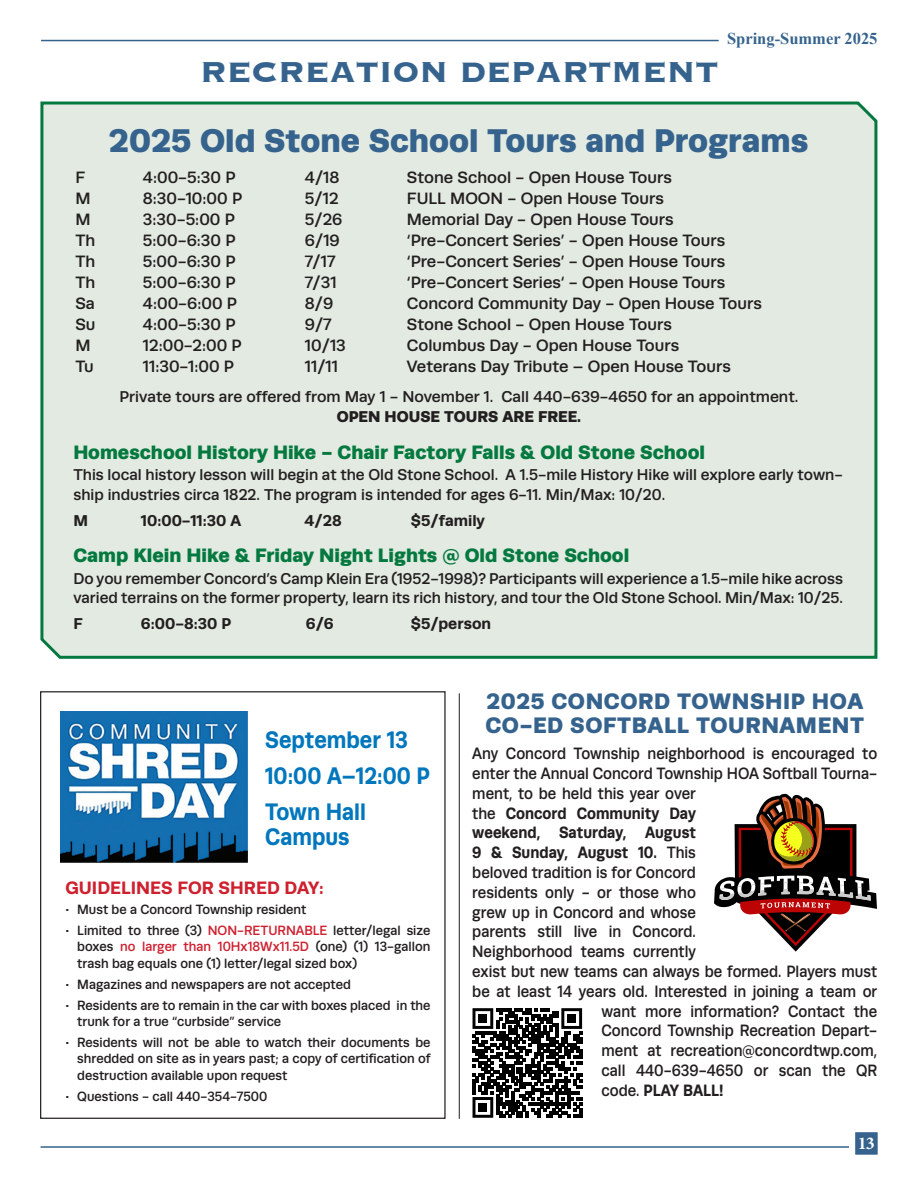
<style>
.page{position:relative;width:918px;height:1188px;background:#fff}
.page>*{position:absolute;margin:0;border:0;box-sizing:border-box;transform-origin:0 0}
.t1{font:700 37.5px "Copperplate";letter-spacing:-.01em;color:#35638d}
._13_pt_Runda_Black_Subhead{font:900 33px "Runda";color:#35638d}
._13_pt_Runda_Black_Subhead-2{font:700 24px "Runda";color:#0077bd;scale:.9 1}
._13_pt_Runda_Black_Subhead-3{font:900 22.5px "Runda";letter-spacing:.025em;color:#35638d}
._13_pt_Runda_Black_Subhead-4{font:900 19.5px "Runda";color:#04793f}
._13_pt_Runda_Black_Subhead-5{font:700 18px "Runda";color:#cf202f}
.t2{font:700 18px "Minion Pro";color:#fff}
.Times_New_Roman_body{font:500 16.5px "Runda";color:#231f20}
.Times_New_Roman_body-2{font:500 16.5px "Runda";color:#231f20;scale:.9 1}
.Times_New_Roman_body-3{font:700 16.5px "Runda";color:#231f20;scale:.9 1}
.t3{font:700 16.5px "Times New Roman";color:#35638d}
.Times_New_Roman_body-4{font:500 15.75px/19.5px "Runda";color:#231f20}
.Times_New_Roman_body-5{font:700 15.75px "Runda";color:#231f20}
.Times_New_Roman_body-6{font:900 15.75px "Runda";color:#231f20}
.Times_New_Roman_body-7{font:500 13.5px/16.5px "Runda";color:#231f20;text-align:justify;scale:.95 1}
.s1{color:#cf202f}
.s2{font-weight:500}
</style>
<div class="page">
<hr style="left:459px;top:693px;width:1px;height:426px;background:#231f20">
<hr style="left:41px;top:40px;width:678px;height:1px;background:#35638d">
<hr style="left:41px;top:1146px;width:808px;height:2px;background:#35638d">
<div style="left:852px;top:1129px;width:29px;height:29px;background:#35638d;border:3px solid #fff"></div>
<div style="left:40px;top:101px;width:838px;height:558px;background:#e2eae1"></div>
<img style="left:61px;top:712px;width:187px;height:151px">
<svg style="left:714px;top:793px;width:163px;height:159px"></svg>
<svg style="left:473px;top:1008px;width:109px;height:110px"></svg>
<div style="left:478px;top:1014px;width:9px;height:9px;background:#000"></div>
<div style="left:567px;top:1014px;width:9px;height:9px;background:#000"></div>
<div style="left:478px;top:1103px;width:9px;height:9px;background:#000"></div>
<p class="t1" style="left:200px;top:47px;width:520px">RECREATION DEPARTMENT</p>
<p class="t3" style="left:727px;top:28px;width:152px">Spring-Summer 2025</p>
<p class="_13_pt_Runda_Black_Subhead" style="left:109px;top:121px;width:701px">2025 Old Stone School Tours and Programs</p>
<p class="Times_New_Roman_body" style="left:75px;top:167px;width:11px">F</p>
<p class="Times_New_Roman_body" style="left:143px;top:167px;width:94px">4:00-5:30 P</p>
<p class="Times_New_Roman_body" style="left:305px;top:167px;width:36px">4/18</p>
<p class="Times_New_Roman_body" style="left:407px;top:167px;width:266px">Stone School - Open House Tours</p>
<p class="Times_New_Roman_body" style="left:75px;top:188px;width:17px">M</p>
<p class="Times_New_Roman_body" style="left:143px;top:188px;width:101px">8:30-10:00 P</p>
<p class="Times_New_Roman_body" style="left:305px;top:188px;width:35px">5/12</p>
<p class="Times_New_Roman_body" style="left:407px;top:188px;width:259px">FULL MOON - Open House Tours</p>
<p class="Times_New_Roman_body" style="left:75px;top:209px;width:17px">M</p>
<p class="Times_New_Roman_body" style="left:143px;top:209px;width:93px">3:30-5:00 P</p>
<p class="Times_New_Roman_body" style="left:305px;top:209px;width:39px">5/26</p>
<p class="Times_New_Roman_body" style="left:407px;top:209px;width:268px">Memorial Day - Open House Tours</p>
<p class="Times_New_Roman_body" style="left:75px;top:230px;width:21px">Th</p>
<p class="Times_New_Roman_body" style="left:143px;top:230px;width:94px">5:00-6:30 P</p>
<p class="Times_New_Roman_body" style="left:305px;top:230px;width:36px">6/19</p>
<p class="Times_New_Roman_body" style="left:407px;top:230px;width:320px">‘Pre-Concert Series’ - Open House Tours</p>
<p class="Times_New_Roman_body" style="left:75px;top:251px;width:21px">Th</p>
<p class="Times_New_Roman_body" style="left:143px;top:251px;width:94px">5:00-6:30 P</p>
<p class="Times_New_Roman_body" style="left:305px;top:251px;width:32px">7/17</p>
<p class="Times_New_Roman_body" style="left:407px;top:251px;width:320px">‘Pre-Concert Series’ - Open House Tours</p>
<p class="Times_New_Roman_body" style="left:75px;top:272px;width:21px">Th</p>
<p class="Times_New_Roman_body" style="left:143px;top:272px;width:94px">5:00-6:30 P</p>
<p class="Times_New_Roman_body" style="left:305px;top:272px;width:33px">7/31</p>
<p class="Times_New_Roman_body" style="left:407px;top:272px;width:320px">‘Pre-Concert Series‘ - Open House Tours</p>
<p class="Times_New_Roman_body" style="left:75px;top:293px;width:21px">Sa</p>
<p class="Times_New_Roman_body" style="left:143px;top:293px;width:96px">4:00-6:00 P</p>
<p class="Times_New_Roman_body" style="left:305px;top:293px;width:30px">8/9</p>
<p class="Times_New_Roman_body" style="left:407px;top:293px;width:356px">Concord Community Day - Open House Tours</p>
<p class="Times_New_Roman_body" style="left:75px;top:314px;width:22px">Su</p>
<p class="Times_New_Roman_body" style="left:143px;top:314px;width:94px">4:00-5:30 P</p>
<p class="Times_New_Roman_body" style="left:305px;top:314px;width:28px">9/7</p>
<p class="Times_New_Roman_body" style="left:407px;top:314px;width:266px">Stone School - Open House Tours</p>
<p class="Times_New_Roman_body" style="left:75px;top:335px;width:17px">M</p>
<p class="Times_New_Roman_body" style="left:143px;top:335px;width:100px">12:00-2:00 P</p>
<p class="Times_New_Roman_body" style="left:305px;top:335px;width:42px">10/13</p>
<p class="Times_New_Roman_body" style="left:407px;top:335px;width:274px">Columbus Day - Open House Tours</p>
<p class="Times_New_Roman_body" style="left:75px;top:356px;width:20px">Tu</p>
<p class="Times_New_Roman_body" style="left:143px;top:356px;width:93px">11:30-1:00 P</p>
<p class="Times_New_Roman_body" style="left:305px;top:356px;width:35px">11/11</p>
<p class="Times_New_Roman_body" style="left:407px;top:356px;width:325px">Veterans Day Tribute – Open House Tours</p>
<p class="Times_New_Roman_body-4" style="left:120px;top:387px;width:680px">Private tours are offered from May 1 - November 1. Call 440-639-4650 for an appointment.</p>
<p class="Times_New_Roman_body-6" style="left:337px;top:407px;width:246px">OPEN HOUSE TOURS ARE FREE.</p>
<p class="_13_pt_Runda_Black_Subhead-4" style="left:73px;top:440px;width:633px">Homeschool History Hike - Chair Factory Falls &amp; Old Stone School</p>
<p class="Times_New_Roman_body-4" style="left:73px;top:465px;width:771px">This local history lesson will begin at the Old Stone School. A 1.5-mile History Hike will explore early town&shy;ship industries circa 1822. The program is intended for ages 6-11. Min/Max: 10/20.</p>
<p class="Times_New_Roman_body-5" style="left:73px;top:511px;width:16px">M</p>
<p class="Times_New_Roman_body-5" style="left:141px;top:511px;width:102px">10:00-11:30 A</p>
<p class="Times_New_Roman_body-5" style="left:304px;top:511px;width:39px">4/28</p>
<p class="Times_New_Roman_body-5" style="left:411px;top:511px;width:76px">$5/family</p>
<p class="_13_pt_Runda_Black_Subhead-4" style="left:73px;top:543px;width:557px">Camp Klein Hike &amp; Friday Night Lights @ Old Stone School</p>
<p class="Times_New_Roman_body-4" style="left:73px;top:568px;width:771px">Do you remember Concord’s Camp Klein Era (1952-1998)? Participants will experience a 1.5-mile hike across varied terrains on the former property, learn its rich history, and tour the Old Stone School. Min/Max: 10/25.</p>
<p class="Times_New_Roman_body-5" style="left:73px;top:614px;width:11px">F</p>
<p class="Times_New_Roman_body-5" style="left:141px;top:614px;width:92px">6:00-8:30 P</p>
<p class="Times_New_Roman_body-5" style="left:306px;top:614px;width:29px">6/6</p>
<p class="Times_New_Roman_body-5" style="left:411px;top:614px;width:82px">$5/person</p>
<p class="_13_pt_Runda_Black_Subhead-2" style="left:265px;top:725px;width:160px">September 13</p>
<p class="_13_pt_Runda_Black_Subhead-2" style="left:265px;top:761px;width:184px">10:00 A–12:00 P</p>
<p class="_13_pt_Runda_Black_Subhead-2" style="left:265px;top:797px;width:113px">Town Hall</p>
<p class="_13_pt_Runda_Black_Subhead-2" style="left:265px;top:823px;width:95px">Campus</p>
<p class="_13_pt_Runda_Black_Subhead-5" style="left:65px;top:877px;width:260px">GUIDELINES FOR SHRED DAY:</p>
<p class="Times_New_Roman_body-7" style="left:65px;top:901px;width:255px">• Must be a Concord Township resident</p>
<p class="Times_New_Roman_body-7" style="left:77px;top:922px;width:373px;text-indent:-12px">• Limited to three (3) <span class="s1">NON-RETURNABLE</span> letter/legal size boxes <span class="s1">no larger than 10Hx18Wx11.5D</span> (one) (1) 13-gallon trash bag equals one (1) letter/legal sized box)</p>
<p class="Times_New_Roman_body-7" style="left:65px;top:976px;width:302px">• Magazines and newspapers are not accepted</p>
<p class="Times_New_Roman_body-7" style="left:77px;top:997px;width:373px;text-indent:-12px">• Residents are to remain in the car with boxes placed in the trunk for a true “curbside” service</p>
<p class="Times_New_Roman_body-7" style="left:77px;top:1034px;width:373px;text-indent:-12px">• Residents will not be able to watch their documents be shredded on site as in years past; a copy of certification of destruction available upon request</p>
<p class="Times_New_Roman_body-7" style="left:65px;top:1088px;width:214px">• Questions - call 440-354-7500</p>
<p class="_13_pt_Runda_Black_Subhead-3" style="left:486px;top:688px;width:378px">2025 CONCORD TOWNSHIP HOA</p>
<p class="_13_pt_Runda_Black_Subhead-3" style="left:485px;top:712px;width:380px">CO-ED SOFTBALL TOURNAMENT</p>
<p class="Times_New_Roman_body-2" style="left:472px;top:744px;width:451px">Any Concord Township neighborhood is encouraged to</p>
<p class="Times_New_Roman_body-2" style="left:472px;top:764px;width:451px">enter the Annual Concord Township HOA Softball Tourna-</p>
<p class="Times_New_Roman_body-2" style="left:472px;top:784px;width:250px">ment, to be held this year over</p>
<p class="Times_New_Roman_body-3" style="left:472px;top:803px;width:250px"><span class="s2">the</span> Concord Community Day</p>
<p class="Times_New_Roman_body-3" style="left:472px;top:823px;width:250px">weekend, Saturday, August</p>
<p class="Times_New_Roman_body-3" style="left:472px;top:843px;width:250px">9 &amp; Sunday, August 10. <span class="s2">This</span></p>
<p class="Times_New_Roman_body-2" style="left:472px;top:863px;width:250px">beloved tradition is for Concord</p>
<p class="Times_New_Roman_body-2" style="left:472px;top:883px;width:250px">residents only - or those who</p>
<p class="Times_New_Roman_body-2" style="left:472px;top:902px;width:250px">grew up in Concord and whose</p>
<p class="Times_New_Roman_body-2" style="left:472px;top:922px;width:250px">parents still live in Concord.</p>
<p class="Times_New_Roman_body-2" style="left:472px;top:942px;width:250px">Neighborhood teams currently</p>
<p class="Times_New_Roman_body-2" style="left:472px;top:962px;width:451px">exist but new teams can always be formed. Players must</p>
<p class="Times_New_Roman_body-2" style="left:472px;top:982px;width:451px">be at least 14 years old. Interested in joining a team or</p>
<p class="Times_New_Roman_body-2" style="left:602px;top:1001px;width:308px">want more information? Contact the</p>
<p class="Times_New_Roman_body-2" style="left:602px;top:1021px;width:308px">Concord Township Recreation Depart-</p>
<p class="Times_New_Roman_body-2" style="left:602px;top:1041px;width:308px">ment at recreation@concordtwp.com,</p>
<p class="Times_New_Roman_body-2" style="left:602px;top:1061px;width:308px">call 440-639-4650 or scan the QR</p>
<p class="Times_New_Roman_body-3" style="left:602px;top:1080px;width:137px"><span class="s2">code.</span> PLAY BALL!</p>
<p class="t2" style="left:858px;top:1130px;width:19px">13</p>
</div>
